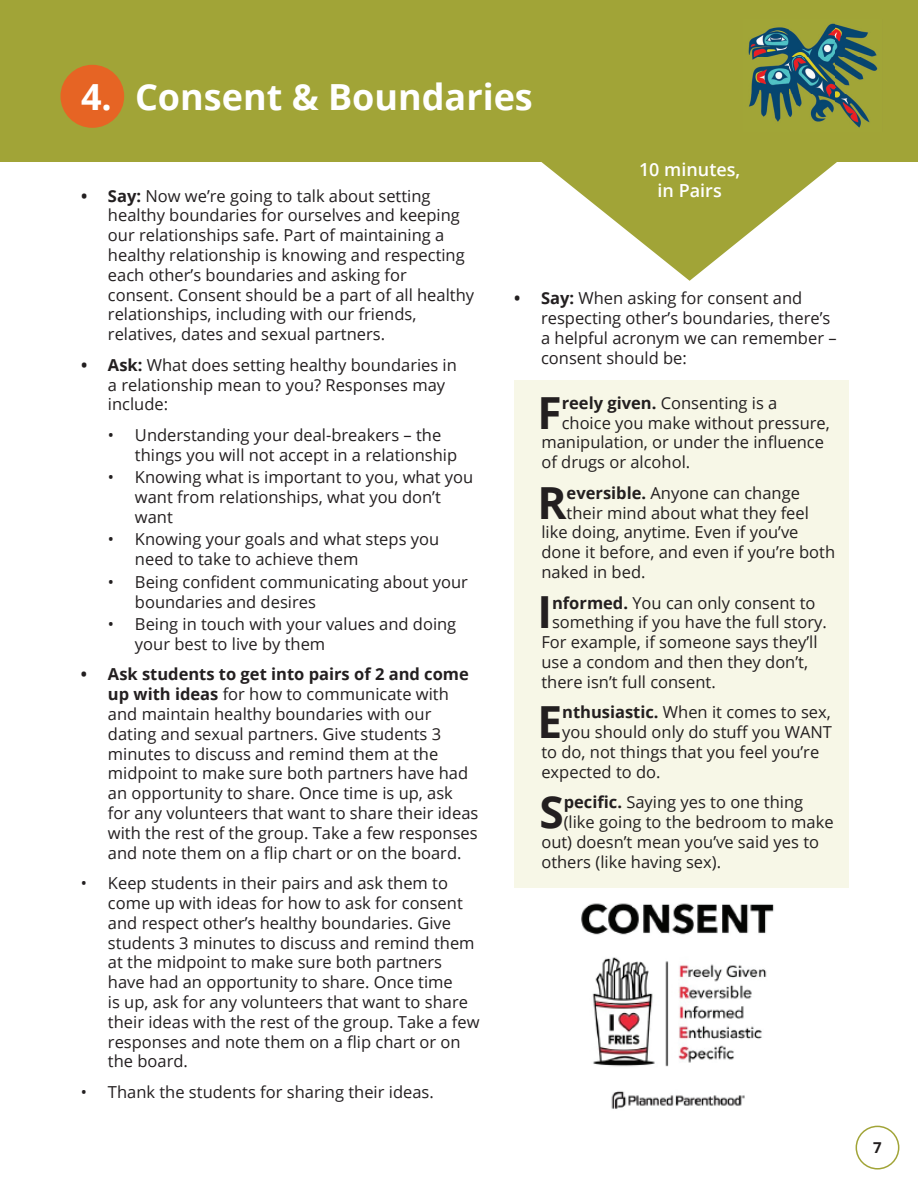
<style>
.page{position:relative;width:918px;height:1188px;background:#fff}
.page>*{position:absolute;margin:0;border:0;box-sizing:border-box;transform-origin:0 0}
.t1{font:700 44.25px "Open Sans";color:#231f20}
.t2{font:700 36px "Open Sans";color:#fff}
.t3{font:600 18px/21.6px "Open Sans";color:#fff;text-align:center}
.t4{font:16.5px/19.8px "Open Sans";color:#231f20}
.t5{font:700 15px "Open Sans";color:#231f20}
.s1{font-weight:700}
</style>
<div class="page">
<div style="left:514px;top:380px;width:335px;height:508px;background:#f7f7e7"></div>
<svg style="left:856px;top:1126px;width:43px;height:44px"></svg>
<div style="left:0;top:0;width:918px;height:162px;background:#a1a437"></div>
<svg style="left:541px;top:162px;width:296px;height:119px"></svg>
<div style="left:60px;top:65px;width:64px;height:63px;background:#e66424;border-radius:50%"></div>
<img style="left:748px;top:23px;width:130px;height:105px">
<img style="left:581px;top:903px;width:193px;height:206px">
<h2 class="t2" style="left:81px;top:72px;width:453px">4. Consent &amp; Boundaries</h2>
<p class="t4" style="left:108px;top:185px;width:368px;text-indent:-27px"><span class="s1">• Say:</span> Now we’re going to talk about setting healthy boundaries for ourselves and keeping our relationships safe. Part of maintaining a healthy relationship is knowing and respecting each other’s boundaries and asking for consent. Consent should be a part of all healthy relationships, including with our friends, relatives, dates and sexual partners.</p>
<p class="t4" style="left:108px;top:355px;width:350px;text-indent:-27px"><span class="s1">• Ask:</span> What does setting healthy boundaries in a relationship mean to you? Responses may include:</p>
<p class="t4" style="left:135px;top:425px;width:324px;text-indent:-27px">• Understanding your deal-breakers – the things you will not accept in a relationship</p>
<p class="t4" style="left:135px;top:467px;width:340px;text-indent:-27px">• Knowing what is important to you, what you want from relationships, what you don’t want</p>
<p class="t4" style="left:135px;top:529px;width:306px;text-indent:-27px">• Knowing your goals and what steps you need to take to achieve them</p>
<p class="t4" style="left:135px;top:571px;width:334px;text-indent:-27px">• Being confident communicating about your boundaries and desires</p>
<p class="t4" style="left:135px;top:614px;width:323px;text-indent:-27px">• Being in touch with your values and doing your best to live by them</p>
<p class="t4" style="left:108px;top:664px;width:372px;text-indent:-27px"><span class="s1">• Ask students to get into pairs of 2 and come up with ideas</span> for how to communicate with and maintain healthy boundaries with our dating and sexual partners. Give students 3 minutes to discuss and remind them at the midpoint to make sure both partners have had an opportunity to share. Once time is up, ask for any volunteers that want to share their ideas with the rest of the group. Take a few responses and note them on a flip chart or on the board.</p>
<p class="t4" style="left:108px;top:873px;width:373px;text-indent:-27px">• Keep students in their pairs and ask them to come up with ideas for how to ask for consent and respect other’s healthy boundaries. Give students 3 minutes to discuss and remind them at the midpoint to make sure both partners have had an opportunity to share. Once time<br>is up, ask for any volunteers that want to share their ideas with the rest of the group. Take a few responses and note them on a flip chart or on the board.</p>
<p class="t4" style="left:81px;top:1082px;width:354px">• Thank the students for sharing their ideas.</p>
<p class="t3" style="left:639px;top:158px;width:103px">10 minutes, in Pairs</p>
<p class="t4" style="left:541px;top:288px;width:297px;text-indent:-27px"><span class="s1">• Say:</span> When asking for consent and respecting other’s boundaries, there’s a helpful acronym we can remember – consent should be:</p>
<h1 class="t1" style="left:537px;top:381px;width:26px">F</h1>
<p class="t4" style="left:562px;top:392px;width:217px"><span class="s1">reely given.</span> Consenting is a</p>
<p class="t4" style="left:562px;top:412px;width:270px">choice you make without pressure,</p>
<p class="t4" style="left:541px;top:432px;width:284px">manipulation, or under the influence</p>
<p class="t4" style="left:541px;top:452px;width:150px">of drugs or alcohol.</p>
<h1 class="t1" style="left:537px;top:471px;width:31px">R</h1>
<p class="t4" style="left:567px;top:482px;width:235px"><span class="s1">eversible.</span> Anyone can change</p>
<p class="t4" style="left:567px;top:502px;width:244px">their mind about what they feel</p>
<p class="t4" style="left:541px;top:522px;width:259px">like doing, anytime. Even if you’ve</p>
<p class="t4" style="left:541px;top:542px;width:295px">done it before, and even if you’re both</p>
<p class="t4" style="left:541px;top:562px;width:106px">naked in bed.</p>
<h1 class="t1" style="left:537px;top:581px;width:16px">I</h1>
<p class="t4" style="left:552px;top:592px;width:265px"><span class="s1">nformed.</span> You can only consent to</p>
<p class="t4" style="left:552px;top:612px;width:276px">something if you have the full story.</p>
<p class="t4" style="left:541px;top:632px;width:278px">For example, if someone says they’ll</p>
<p class="t4" style="left:541px;top:652px;width:268px">use a condom and then they don’t,</p>
<p class="t4" style="left:541px;top:671px;width:176px">there isn’t full consent.</p>
<h1 class="t1" style="left:537px;top:691px;width:26px">E</h1>
<p class="t4" style="left:562px;top:702px;width:270px"><span class="s1">nthusiastic.</span> When it comes to sex,</p>
<p class="t4" style="left:562px;top:722px;width:271px">you should only do stuff you WANT</p>
<p class="t4" style="left:541px;top:742px;width:279px">to do, not things that you feel you’re</p>
<p class="t4" style="left:541px;top:761px;width:121px">expected to do.</p>
<h1 class="t1" style="left:539px;top:781px;width:26px">S</h1>
<p class="t4" style="left:564px;top:792px;width:241px"><span class="s1">pecific.</span> Saying yes to one thing</p>
<p class="t4" style="left:564px;top:812px;width:271px">(like going to the bedroom to make</p>
<p class="t4" style="left:541px;top:832px;width:279px">out) doesn’t mean you’ve said yes to</p>
<p class="t4" style="left:541px;top:851px;width:181px">others (like having sex).</p>
<p class="t5" style="left:873px;top:1137px;width:10px">7</p>
</div>
